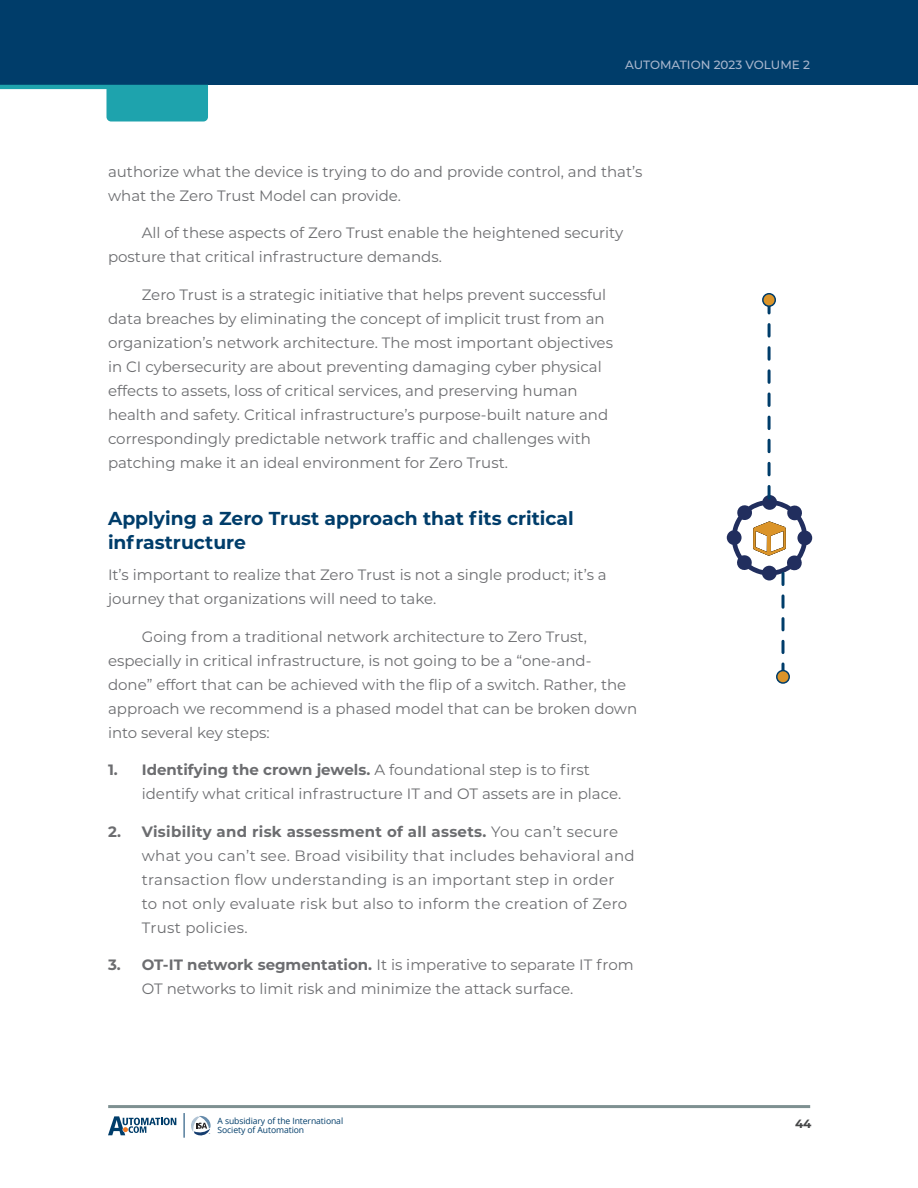
<style>
.page{position:relative;width:918px;height:1188px;background:#fff}
.page>*{position:absolute;margin:0;border:0;box-sizing:border-box;transform-origin:0 0}
.Subhead{font:700 18.75px/24px "Montserrat";color:#003d6a}
.text{font:15px/24px "Montserrat";color:#6c6d70}
.text-2{font:15px/24px "Montserrat";letter-spacing:.02em;color:#6c6d70}
.no_indent_text{font:15px/24px "Montserrat";color:#6c6d70}
.t1{font:500 12px "Montserrat";color:#a8b6cd}
.t2{font:700 12px "Montserrat";color:#454647}
.t3{font:8.55px/9.4px "Open Sans";letter-spacing:-.01em;color:#003d6a}
.s1{font-weight:700}
</style>
<div class="page">
<div style="left:0;top:0;width:918px;height:85px;background:#003d6a"></div>
<hr style="left:108px;top:1105px;width:702px;height:3px;background:#7e9091">
<svg style="left:0;top:85px;width:208px;height:37px"></svg>
<svg style="left:108px;top:1116px;width:68px;height:19px"></svg>
<svg style="left:184px;top:1113px;width:27px;height:25px"></svg>
<div style="left:777px;top:671px;width:12px;height:12px;background:#db9429;border-radius:50%"></div>
<div style="left:776px;top:670px;width:14px;height:14px;border:2px solid #003d6a;border-radius:50%"></div>
<svg style="left:727px;top:303px;width:85px;height:372px"></svg>
<div style="left:763px;top:294px;width:12px;height:12px;background:#db9429;border-radius:50%"></div>
<div style="left:762px;top:293px;width:14px;height:14px;border:2px solid #003d6a;border-radius:50%"></div>
<p class="t1" style="left:625px;top:57px;width:186px">AUTOMATION 2023 VOLUME 2</p>
<p class="text" style="left:108px;top:159px;width:536px">authorize what the device is trying to do and provide control, and that’s what the Zero Trust Model can provide.</p>
<p class="text" style="left:108px;top:220px;width:517px;text-indent:34px">All of these aspects of Zero Trust enable the heightened security posture that critical infrastructure demands.</p>
<p class="text" style="left:108px;top:282px;width:507px;text-indent:34px">Zero Trust is a strategic initiative that helps prevent successful data breaches by eliminating the concept of implicit trust from an organization’s network architecture. The most important objectives in CI cybersecurity are about preventing damaging cyber physical effects to assets, loss of critical services, and preserving human health and safety. Critical infrastructure’s purpose-built nature and correspondingly predictable network traffic and challenges with patching make it an ideal environment for Zero Trust.</p>
<p class="Subhead" style="left:108px;top:506px;width:467px">Applying a Zero Trust approach that fits critical infrastructure</p>
<p class="no_indent_text" style="left:108px;top:562px;width:500px">It’s important to realize that Zero Trust is not a single product; it’s a journey that organizations will need to take.</p>
<p class="text" style="left:108px;top:624px;width:531px;text-indent:34px">Going from a traditional network architecture to Zero Trust, especially in critical infrastructure, is not going to be a “one-and&shy;done” effort that can be achieved with the flip of a switch. Rather, the approach we recommend is a phased model that can be broken down into several key steps:</p>
<p class="text" style="left:142px;top:757px;width:481px;text-indent:-34px"><span class="s1">1. Identifying the crown jewels.</span> A foundational step is to first identify what critical infrastructure IT and OT assets are in place.</p>
<p class="text-2" style="left:142px;top:819px;width:494px;text-indent:-34px"><span class="s1">2. Visibility and risk assessment of all assets.</span> You can’t secure what you can’t see. Broad visibility that includes behavioral and transaction flow understanding is an important step in order<br>to not only evaluate risk but also to inform the creation of Zero Trust policies.</p>
<p class="text" style="left:142px;top:952px;width:494px;text-indent:-34px"><span class="s1">3. OT-IT network segmentation.</span> It is imperative to separate IT from<br>OT networks to limit risk and minimize the attack surface.</p>
<p class="t3" style="left:218px;top:1116px;width:127px">A subsidiary of the International<br>Society of Automation</p>
<p class="t2" style="left:795px;top:1116px;width:18px">44</p>
</div>
